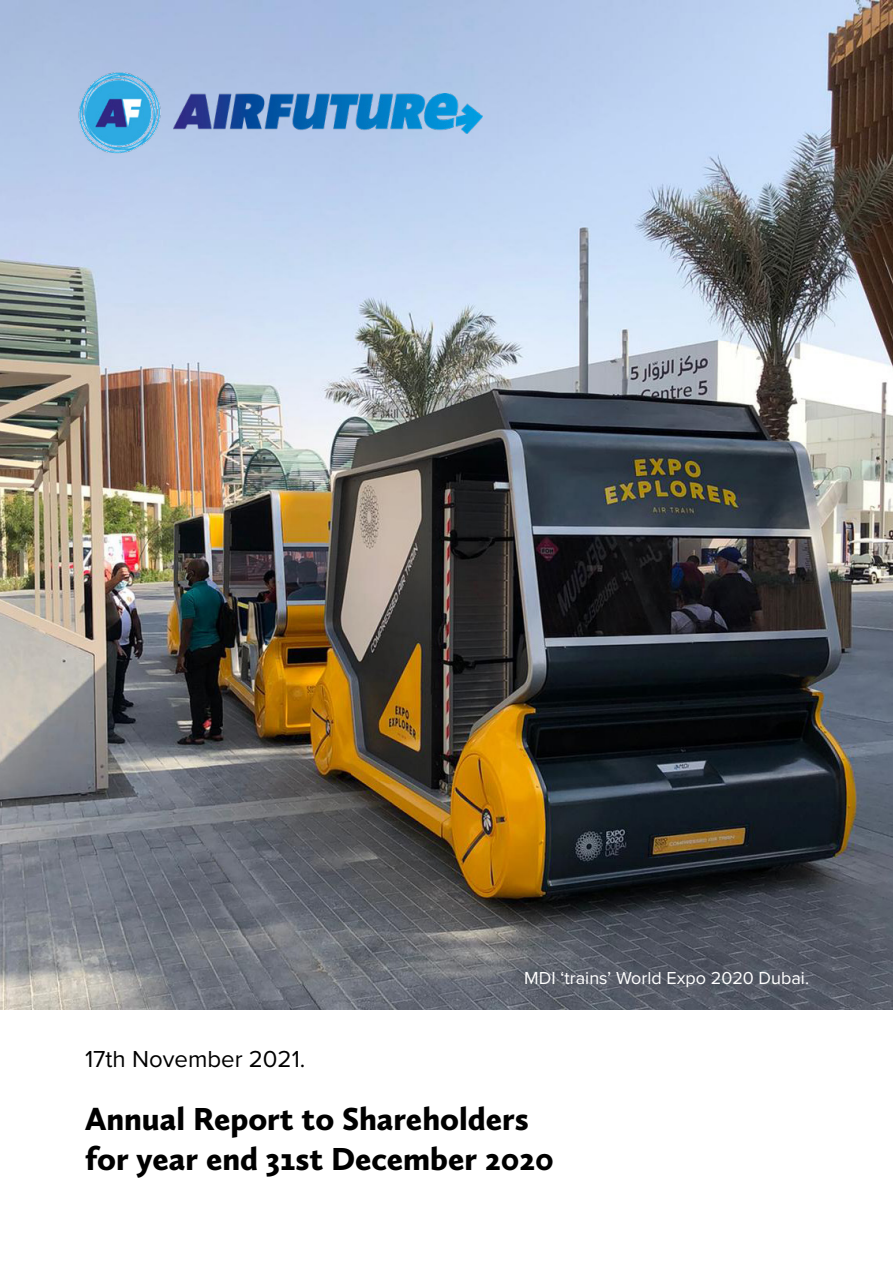
<style>
.page{position:relative;width:893px;height:1263px;background:#fff}
.page>*{position:absolute;margin:0;border:0;box-sizing:border-box;transform-origin:0 0}
.t1{font:900 33px "Calluna Sans";color:#000}
.t2{font:24px "Proxima Nova";color:#000}
.t3{font:18px "Proxima Nova";color:#fff}
</style>
<div class="page">
<img style="left:0;top:0;width:893px;height:1010px">
<img style="left:68px;top:60px;width:103px;height:103px">
<img style="left:173px;top:93px;width:309px;height:40px">
<p class="t2" style="left:85px;top:1041px;width:222px">17th November 2021.</p>
<p class="t3" style="left:524px;top:965px;width:286px">MDI ‘trains’ World Expo 2020 Dubai.</p>
<p class="t1" style="left:85px;top:1099px;width:445px">Annual Report to Shareholders</p>
<p class="t1" style="left:85px;top:1138px;width:470px">for year end 31st December 2020</p>
</div>
